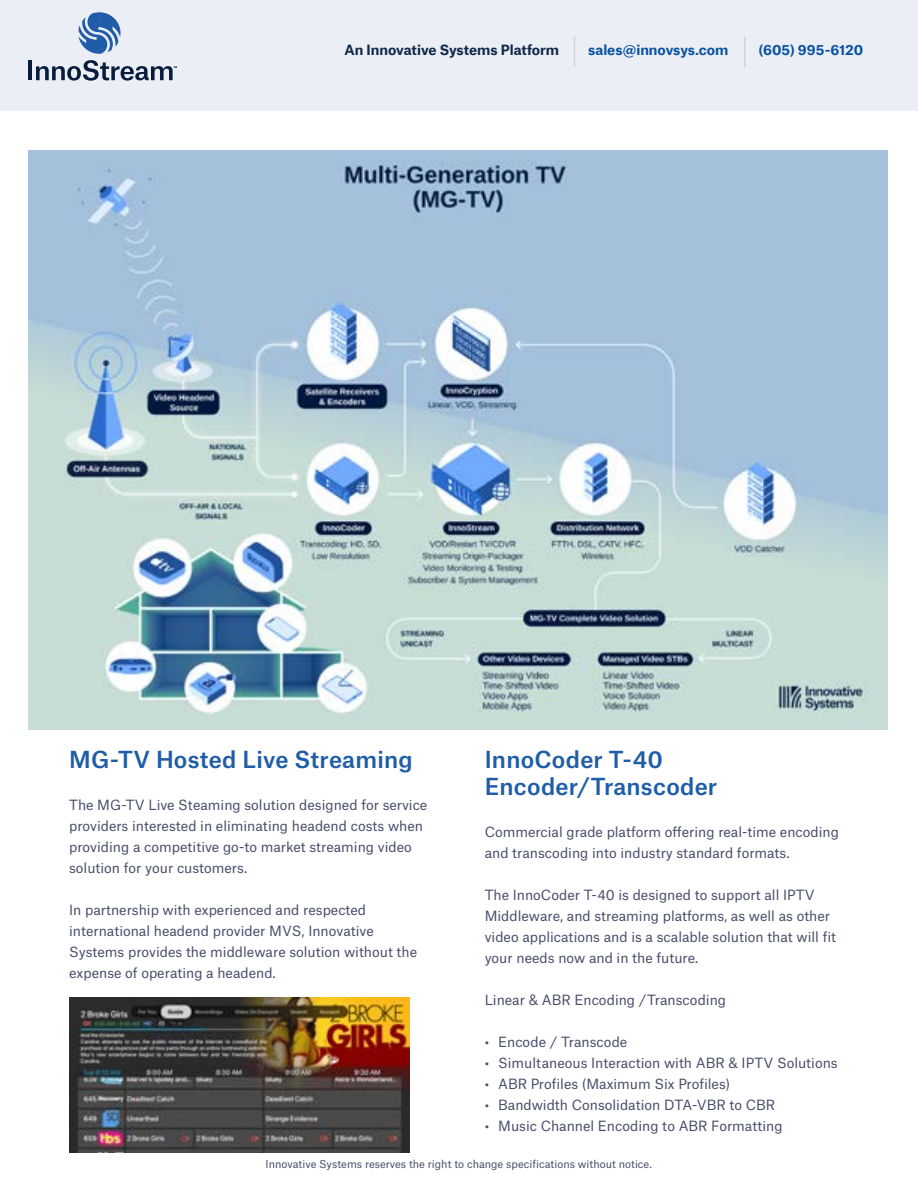
<style>
.page{position:relative;width:918px;height:1188px;background:#fff}
.page>*{position:absolute;margin:0;border:0;box-sizing:border-box;transform-origin:0 0}
.t1{font:500 22.5px/27px "Atlas Grotesk";letter-spacing:.01em;color:#1f5da9}
.t2{font:13.5px/21px "Atlas Grotesk";color:#464d69}
.t3{font:700 13.5px "Atlas Grotesk Web";color:#0a52a0}
.t4{font:700 13.5px "Atlas Grotesk Web";color:#11274a}
.t5{font:10.5px "Atlas Grotesk";color:#454d69}
</style>
<div class="page">
<div style="left:0;top:0;width:918px;height:111px;background:#ebeff5"></div>
<svg style="left:78px;top:12px;width:42px;height:42px"></svg>
<hr style="left:29px;top:60px;width:3px;height:20px;background:#081c3c">
<svg style="left:36px;top:60px;width:141px;height:21px"></svg>
<hr style="left:574px;top:37px;width:1px;height:30px;background:#d1d3d2">
<hr style="left:744px;top:37px;width:2px;height:30px;background:#d1d3d2">
<img style="left:69px;top:998px;width:341px;height:154px">
<img style="left:28px;top:151px;width:860px;height:578px">
<p class="t4" style="left:344px;top:39px;width:216px">An Innovative Systems Platform</p>
<p class="t3" style="left:588px;top:39px;width:142px">sales@innovsys.com</p>
<p class="t3" style="left:758px;top:39px;width:106px">(605) 995-6120</p>
<h1 class="t1" style="left:69px;top:743px;width:345px">MG-TV Hosted Live Streaming</h1>
<p class="t2" style="left:69px;top:793px;width:360px">The MG-TV Live Steaming solution designed for service providers interested in eliminating headend costs when providing a competitive go-to market streaming video solution for your customers.</p>
<p class="t2" style="left:69px;top:898px;width:349px">In partnership with experienced and respected international headend provider MVS, Innovative Systems provides the middleware solution without the expense of operating a headend.</p>
<h1 class="t1" style="left:485px;top:743px;width:234px">InnoCoder T-40<br>Encoder/Transcoder</h1>
<p class="t2" style="left:485px;top:820px;width:356px">Commercial grade platform offering real-time encoding and transcoding into industry standard formats.</p>
<p class="t2" style="left:485px;top:883px;width:353px">The InnoCoder T-40 is designed to support all IPTV Middleware, and streaming platforms, as well as other video applications and is a scalable solution that will fit your needs now and in the future.</p>
<p class="t2" style="left:485px;top:988px;width:243px">Linear &amp; ABR Encoding /Transcoding</p>
<p class="t2" style="left:485px;top:1030px;width:144px">• Encode / Transcode</p>
<p class="t2" style="left:485px;top:1051px;width:355px">• Simultaneous Interaction with ABR &amp; IPTV Solutions</p>
<p class="t2" style="left:485px;top:1072px;width:247px">• ABR Profiles (Maximum Six Profiles)</p>
<p class="t2" style="left:485px;top:1093px;width:292px">• Bandwidth Consolidation DTA-VBR to CBR</p>
<p class="t2" style="left:485px;top:1114px;width:299px">• Music Channel Encoding to ABR Formatting</p>
<p class="t5" style="left:266px;top:1155px;width:388px">Innovative Systems reserves the right to change specifications without notice.</p>
</div>
